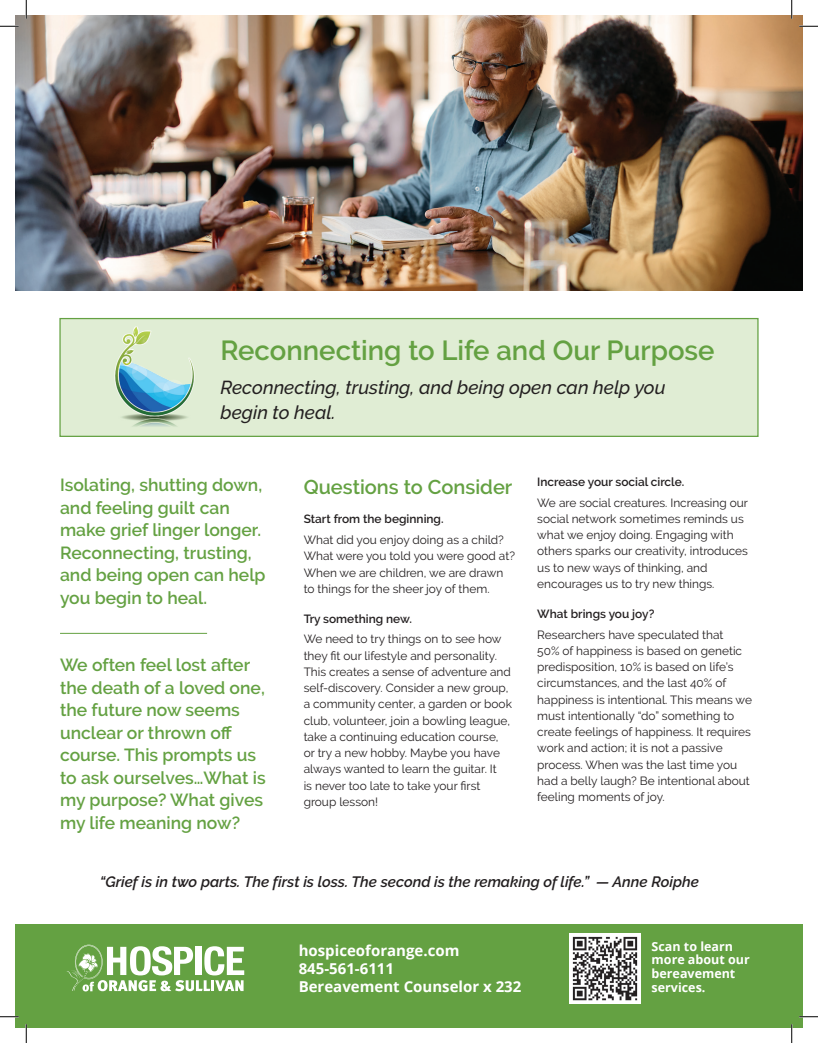
<style>
.page{position:relative;width:818px;height:1043px;background:#fff}
.page>*{position:absolute;margin:0;border:0;box-sizing:border-box;transform-origin:0 0}
.t1{font:600 27.5px "Raleway";color:#64a142}
.subtitle{font:600 20px "Raleway";color:#64a142}
.main_sentence{font:italic 500 18.75px/25px "Raleway";color:#231f20}
.intro_text{font:600 17.5px/22.5px "Raleway";color:#64a142}
.callout{font:italic 600 15px "Raleway";color:#231f20}
.t2{font:700 15px/18px "Open Sans";color:#fff}
.t3{font:700 12.5px/13.8px "Open Sans";color:#fff}
.body{font:11.88px/16.2px "Raleway";color:#231f20}
.subtitle_2{font:600 11.88px "Raleway";color:#231f20}
</style>
<div class="page">
<div style="left:15px;top:924px;width:787px;height:104px;background:#64a142"></div>
<div style="left:59px;top:318px;width:699px;height:119px;background:#e0edd4;border:1px solid #64a142"></div>
<svg style="left:67px;top:944px;width:177px;height:47px"></svg>
<img style="left:570px;top:933px;width:70px;height:70px">
<img style="left:96px;top:317px;width:107px;height:71px">
<img style="left:96px;top:388px;width:107px;height:49px">
<hr style="left:60px;top:633px;width:147px;height:1px;background:#64a142">
<img style="left:15px;top:15px;width:787px;height:276px">
<svg style="left:0;top:25px;width:19px;height:2px"></svg>
<svg style="left:799px;top:25px;width:19px;height:2px"></svg>
<svg style="left:0;top:1016px;width:19px;height:1px"></svg>
<svg style="left:799px;top:1015px;width:19px;height:2px"></svg>
<svg style="left:25px;top:0;width:2px;height:19px"></svg>
<svg style="left:25px;top:1024px;width:2px;height:18px"></svg>
<svg style="left:790px;top:0;width:2px;height:19px"></svg>
<svg style="left:791px;top:1024px;width:1px;height:18px"></svg>
<p class="t1" style="left:220px;top:334px;width:495px">Reconnecting to Life and Our Purpose</p>
<p class="main_sentence" style="left:220px;top:374px;width:446px">Reconnecting, trusting, and being open can help you begin to heal.</p>
<p class="intro_text" style="left:60px;top:474px;width:207px">Isolating, shutting down, and feeling guilt can make grief linger longer.<br>Reconnecting, trusting, and being open can help you begin to heal.</p>
<p class="intro_text" style="left:60px;top:654px;width:207px">We often feel lost after the death of a loved one, the future now seems unclear or thrown off course. This prompts us to ask ourselves…What is my purpose? What gives my life meaning now?</p>
<p class="subtitle" style="left:304px;top:475px;width:210px">Questions to Consider</p>
<p class="subtitle_2" style="left:304px;top:512px;width:141px">Start from the beginning.</p>
<p class="body" style="left:304px;top:532px;width:213px">What did you enjoy doing as a child?<br>What were you told you were good at?<br>When we are children, we are drawn to things for the sheer joy of them.</p>
<p class="subtitle_2" style="left:304px;top:611px;width:110px">Try something new.</p>
<p class="body" style="left:304px;top:631px;width:210px">We need to try things on to see how they fit our lifestyle and personality.<br>This creates a sense of adventure and self-discovery. Consider a new group, a community center, a garden or book club, volunteer, join a bowling league, take a continuing education course, or try a new hobby. Maybe you have always wanted to learn the guitar. It<br>is never too late to take your first group lesson!</p>
<p class="subtitle_2" style="left:537px;top:475px;width:149px">Increase your social circle.</p>
<p class="body" style="left:537px;top:494px;width:212px">We are social creatures. Increasing our social network sometimes reminds us what we enjoy doing. Engaging with others sparks our creativity, introduces us to new ways of thinking, and encourages us to try new things.</p>
<p class="subtitle_2" style="left:537px;top:606px;width:119px">What brings you joy?</p>
<p class="body" style="left:537px;top:626px;width:216px">Researchers have speculated that<br>50% of happiness is based on genetic predisposition, 10% is based on life’s circumstances, and the last 40% of happiness is intentional. This means we must intentionally “do” something to create feelings of happiness. It requires work and action; it is not a passive process. When was the last time you had a belly laugh? Be intentional about feeling moments of joy.</p>
<p class="callout" style="left:100px;top:872px;width:600px">“Grief is in two parts. The first is loss. The second is the remaking of life.” — Anne Roiphe</p>
<p class="t2" style="left:299px;top:941px;width:224px">hospiceoforange.com<br>845-561-6111<br>Bereavement Counselor x 232</p>
<p class="t3" style="left:651px;top:938px;width:100px">Scan to learn more about our bereavement services.</p>
</div>
